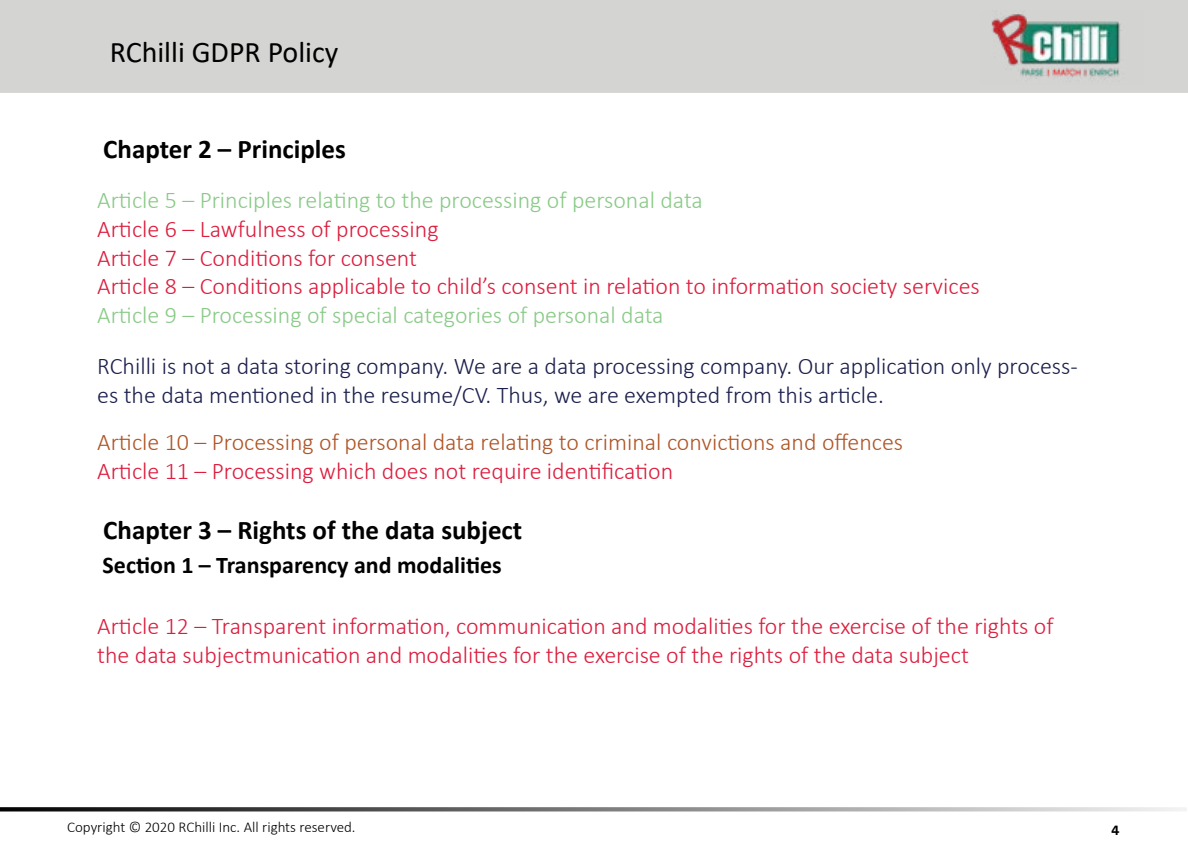
<style>
.page{position:relative;width:1188px;height:864px;background:#fff}
.page>*{position:absolute;margin:0;border:0;box-sizing:border-box;transform-origin:0 0}
.t1{font:30px "Calibri";color:#000101}
.t2{font:700 27px "Calibri";color:#000101}
.t3{font:300 24px/28.8px "Calibri";color:#dc1d3e}
.t4{font:300 24px/28.8px "Calibri";color:#1c1f4c}
.t5{font:300 24px "Calibri";color:#8aca88}
.t6{font:300 24px "Calibri";color:#af5526}
.t7{font:700 24px "Calibri";color:#000101}
.t8{font:300 15px "Calibri";color:#000101}
.t9{font:700 15px "Calibri";color:#000101}
</style>
<div class="page">
<svg style="left:0;top:807px;width:1187px;height:5px;background:#8c8c8c"></svg>
<div style="left:1px;top:1px;width:1186px;height:91px;background:#d4d4d3"></div>
<div style="left:0;top:0;width:1188px;height:93px;border:2px solid #d4d4d3"></div>
<img style="left:991px;top:14px;width:130px;height:65px">
<p class="t1" style="left:110px;top:32px;width:230px">RChilli GDPR Policy</p>
<p class="t2" style="left:103px;top:130px;width:244px">Chapter 2 – Principles</p>
<p class="t5" style="left:97px;top:185px;width:607px">Article 5 – Principles relating to the processing of personal data</p>
<p class="t3" style="left:97px;top:214px;width:884px">Article 6 – Lawfulness of processing<br>Article 7 – Conditions for consent<br>Article 8 – Conditions applicable to child’s consent in relation to information society services</p>
<p class="t5" style="left:97px;top:300px;width:568px">Article 9 – Processing of special categories of personal data</p>
<p class="t4" style="left:97px;top:352px;width:982px">RChilli is not a data storing company. We are a data processing company. Our application only process&shy;es the data mentioned in the resume/CV. Thus, we are exempted from this article.</p>
<p class="t6" style="left:97px;top:427px;width:808px">Article 10 – Processing of personal data relating to criminal convictions and offences</p>
<p class="t3" style="left:97px;top:456px;width:578px">Article 11 – Processing which does not require identification</p>
<p class="t2" style="left:103px;top:511px;width:420px">Chapter 3 – Rights of the data subject</p>
<p class="t7" style="left:103px;top:548px;width:401px">Section 1 – Transparency and modalities</p>
<p class="t3" style="left:97px;top:612px;width:958px">Article 12 – Transparent information, communication and modalities for the exercise of the rights of the data subjectmunication and modalities for the exercise of the rights of the data subject</p>
<p class="t8" style="left:67px;top:818px;width:290px">Copyright © 2020 RChilli Inc. All rights reserved.</p>
<p class="t9" style="left:1112px;top:819px;width:9px">4</p>
</div>
